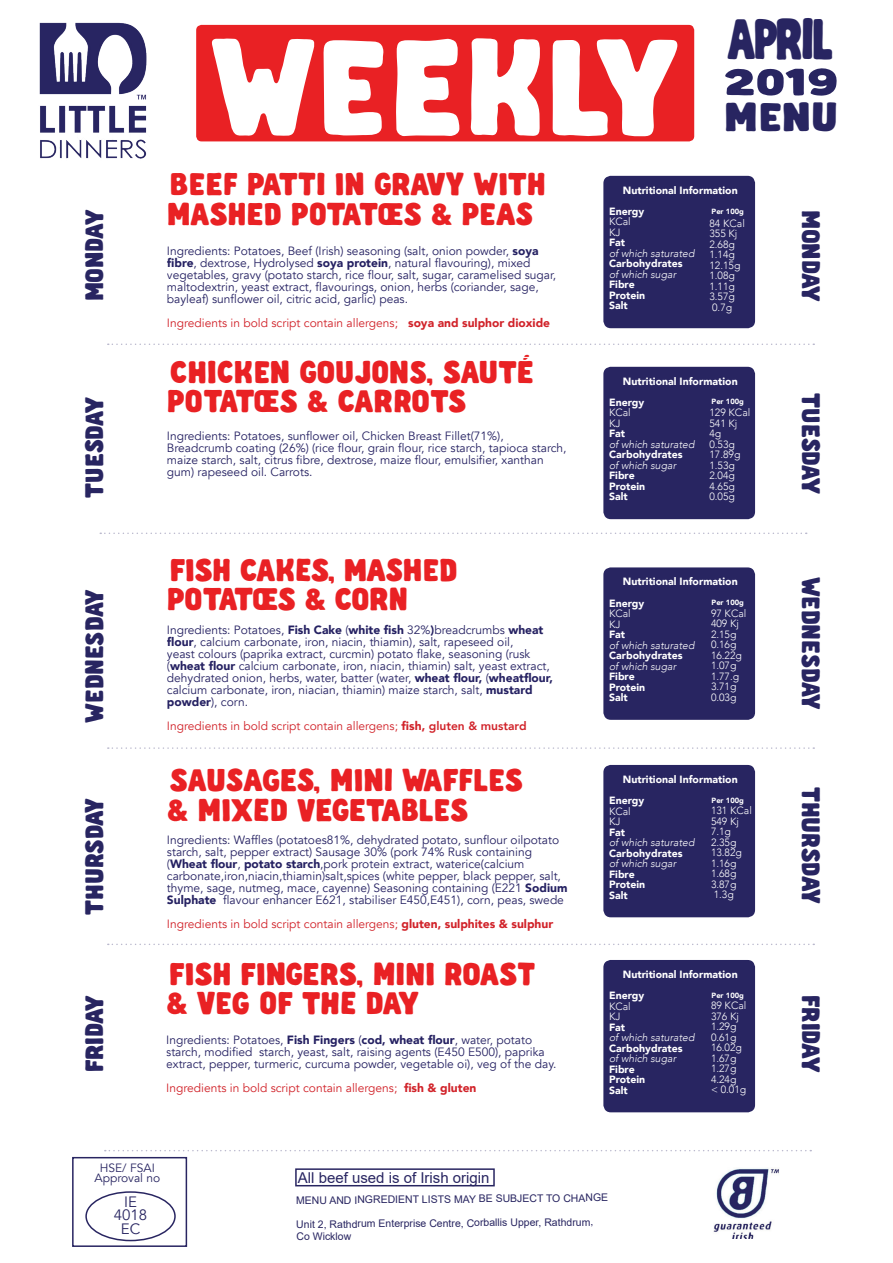
<style>
.page{position:relative;width:893px;height:1263px;background:#fff}
.page>*{position:absolute;margin:0;border:0;box-sizing:border-box;transform-origin:0 0}
.t1{font:129px "Abraham";color:#fff}
.t2{font:54.6px "Abraham";color:#282561;scale:.8 1}
.t3{font:38.25px/36px "Abraham";letter-spacing:-.005em;color:#282561;scale:1.44 1}
.t4{font:30px/28.5px "Abraham";letter-spacing:-.005em;color:#e92124}
.t5{font:24px "Abraham";letter-spacing:-.01em;color:#282561}
.t6{font:15px "Arial";color:#282561}
.t7{font:15px/13.5px "Avenir";color:#282561;text-align:center}
.t8{font:12px/12px "Avenir";color:#252162}
.t9{font:12px "Avenir";color:#d1232a}
.t10{font:12px/10.5px "Avenir";color:#282561;text-align:center}
.t11{font:900 10.5px/10.5px "Avenir";color:#fff}
.t12{font:300 10.5px/10.5px "Avenir";color:#fff}
.t13{font:italic 300 10.5px "Avenir";color:#fff}
.t14{font:10.5px/10.9px "Arial";color:#282561}
.t15{font:900 7.5px "Avenir";color:#fff}
.s1{font-weight:900}
.s2{font-weight:800}
</style>
<div class="page">
<div style="left:165px;top:959px;width:403px;height:175px;border:1px solid #fff;border-radius:4px"></div>
<div style="left:603px;top:765px;width:152px;height:152px;background:#282561;border-radius:7px"></div>
<div style="left:603px;top:960px;width:152px;height:152px;background:#282561;border-radius:7px"></div>
<div style="left:603px;top:567px;width:152px;height:153px;background:#282561;border-radius:7px"></div>
<div style="left:603px;top:367px;width:152px;height:152px;background:#282561;border-radius:7px"></div>
<div style="left:603px;top:176px;width:152px;height:152px;background:#282561;border-radius:7px"></div>
<div style="left:85px;top:1191px;width:91px;height:50px;border:2px solid #282561;border-radius:50%"></div>
<div style="left:72px;top:1157px;width:115px;height:90px;border:2px solid #282561"></div>
<div style="left:295px;top:1168px;width:200px;height:18px;background:#fff;border:2px solid #282561"></div>
<img style="left:713px;top:1168px;width:66px;height:70px">
<div style="left:166px;top:765px;width:403px;height:175px;border:1px solid #fff;border-radius:4px"></div>
<div style="left:166px;top:555px;width:402px;height:187px;border:1px solid #fff;border-radius:4px"></div>
<div style="left:166px;top:357px;width:403px;height:155px;border:1px solid #fff;border-radius:4px"></div>
<div style="left:166px;top:169px;width:403px;height:173px;border:1px solid #fff;border-radius:4px"></div>
<img style="left:39px;top:22px;width:108px;height:137px">
<div style="left:196px;top:25px;width:498px;height:116px;background:#e92124;border-radius:5px"></div>
<svg style="left:108px;top:343px;width:706px;height:2px"></svg>
<svg style="left:100px;top:533px;width:707px;height:1px"></svg>
<svg style="left:108px;top:747px;width:706px;height:2px"></svg>
<svg style="left:108px;top:944px;width:706px;height:1px"></svg>
<svg style="left:105px;top:1150px;width:706px;height:1px"></svg>
<h1 class="t1" style="left:210px;top:10px;width:470px">WEEKLY</h1>
<h2 class="t2" style="left:727px;top:6px;width:134px">APRIL</h2>
<h3 class="t3" style="left:723px;top:63px;width:82px">2019<br>MENU</h3>
<h3 class="t4" style="left:167px;top:169px;width:380px;line-height:30px">BEEF PATTI IN GRAVY WITH<br>MASHED POTATOES &amp; PEAS</h3>
<p class="t8" style="left:167px;top:245px;width:391px">Ingredients: Potatoes, Beef (Irish) seasoning (salt, onion powder, <span class="s1">soya fibre</span>, dextrose, Hydrolysed <span class="s1">soya protein</span>, natural flavouring), mixed vegetables, gravy (potato starch, rice flour, salt, sugar, caramelised sugar, maltodextrin, yeast extract, flavourings, onion, herbs (coriander, sage, bayleaf) sunflower oil, citric acid, garlic) peas.</p>
<p class="t9" style="left:167px;top:316px;width:385px">Ingredients in bold script contain allergens; <span class="s1">soya and sulphor dioxide</span></p>
<p class="t11" style="left:609px;top:179px;width:130px;line-height:21px;text-indent:14px">Nutritional Information<br>Energy</p>
<p class="t12" style="left:609px;top:217px;width:23px">KCal<br>KJ</p>
<p class="t11" style="left:609px;top:237px;width:18px">Fat</p>
<p class="t13" style="left:609px;top:247px;width:87px">of which saturated</p>
<p class="t11" style="left:609px;top:258px;width:75px">Carbohydrates</p>
<p class="t13" style="left:609px;top:268px;width:69px">of which sugar</p>
<p class="t11" style="left:609px;top:279px;width:38px">Fibre<br>Protein<br>Salt</p>
<p class="t15" style="left:712px;top:204px;width:34px">Per 100g</p>
<h3 class="t5" style="left:80px;top:301px;width:93px;rotate:-90deg">MONDAY</h3>
<h3 class="t5" style="left:825px;top:210px;width:93px;rotate:90deg">MONDAY</h3>
<p class="t12" style="left:709px;top:218px;width:37px">84 KCal<br>355 Kj<br>2.68g<br>1.14g<br>12.15g<br>1.08g<br>1.11g<br>3.57g<br>0.7g</p>
<h3 class="t4" style="left:167px;top:358px;width:369px">CHICKEN GOUJONS, SAUTÉ<br>POTATOES &amp; CARROTS</h3>
<p class="t8" style="left:167px;top:430px;width:401px">Ingredients: Potatoes, sunflower oil, Chicken Breast Fillet(71%), Breadcrumb coating (26%) (rice flour, grain flour, rice starch, tapioca starch, maize starch, salt, citrus fibre, dextrose, maize flour, emulsifier, xanthan gum) rapeseed oil. Carrots.</p>
<p class="t11" style="left:609px;top:370px;width:130px;line-height:21px;text-indent:14px">Nutritional Information<br>Energy</p>
<p class="t12" style="left:609px;top:407px;width:23px">KCal<br>KJ</p>
<p class="t11" style="left:609px;top:428px;width:18px">Fat</p>
<p class="t13" style="left:609px;top:438px;width:87px">of which saturated</p>
<p class="t11" style="left:609px;top:449px;width:75px">Carbohydrates</p>
<p class="t13" style="left:609px;top:459px;width:69px">of which sugar</p>
<p class="t11" style="left:609px;top:470px;width:38px">Fibre<br>Protein<br>Salt</p>
<h3 class="t5" style="left:80px;top:498px;width:102px;rotate:-90deg">TUESDAY</h3>
<h3 class="t5" style="left:825px;top:393px;width:102px;rotate:90deg">TUESDAY</h3>
<p class="t15" style="left:712px;top:395px;width:34px">Per 100g</p>
<p class="t12" style="left:709px;top:407px;width:42px">129 KCal<br>541 Kj<br>4g<br>0.53g<br>17.89g<br>1.53g<br>2.04g<br>4.65g<br>0.05g</p>
<h3 class="t5" style="left:80px;top:722px;width:134px;rotate:-90deg">WEDNESDAY</h3>
<h3 class="t4" style="left:167px;top:556px;width:292px">FISH CAKES, MASHED<br>POTATOES &amp; CORN</h3>
<p class="t8" style="left:167px;top:624px;width:388px">Ingredients: Potatoes, <span class="s1">Fish Cake</span> (<span class="s1">white fish</span> 32%<span class="s1">)</span>breadcrumbs <span class="s1">wheat flour</span>, calcium carbonate, iron, niacin, thiamin), salt, rapeseed oil,<br>yeast colours (paprika extract, curcmin) potato flake, seasoning (rusk (<span class="s1">wheat flour</span> calcium carbonate, iron, niacin, thiamin) salt, yeast extract, dehydrated onion, herbs, water, batter (water, <span class="s1">wheat flour,</span> (<span class="s1">wheatflour, </span>calcium carbonate, iron, niacian, thiamin) maize starch, salt, <span class="s1">mustard powder</span>), corn.</p>
<p class="t9" style="left:167px;top:718px;width:361px">Ingredients in bold script contain allergens; <span class="s1">fish,</span> <span class="s2">gluten &amp; mustard</span></p>
<p class="t11" style="left:609px;top:571px;width:130px;line-height:21px;text-indent:14px">Nutritional Information<br>Energy</p>
<p class="t12" style="left:609px;top:608px;width:23px">KCal<br>KJ</p>
<p class="t11" style="left:609px;top:629px;width:18px">Fat</p>
<p class="t13" style="left:609px;top:639px;width:87px">of which saturated</p>
<p class="t11" style="left:609px;top:650px;width:75px">Carbohydrates</p>
<p class="t13" style="left:609px;top:660px;width:69px">of which sugar</p>
<p class="t11" style="left:609px;top:671px;width:38px">Fibre<br>Protein<br>Salt</p>
<p class="t15" style="left:712px;top:596px;width:34px">Per 100g</p>
<p class="t12" style="left:711px;top:608px;width:37px">97 KCal<br>409 Kj<br>2.15g<br>0.16g<br>16.22g<br>1.07g<br>1.77.g<br>3.71g<br>0.03g</p>
<h3 class="t5" style="left:825px;top:577px;width:134px;rotate:90deg">WEDNESDAY</h3>
<h3 class="t4" style="left:167px;top:765px;width:358px;line-height:30px">SAUSAGES, MINI WAFFLES &amp; MIXED VEGETABLES</h3>
<p class="t8" style="left:167px;top:834px;width:402px">Ingredients: Waffles (potatoes81%, dehydrated potato, sunflour oilpotato starch, salt, pepper extract) Sausage 30% (pork 74% Rusk containing (<span class="s1">Wheat flour</span>, <span class="s1">potato starch</span>,pork protein extract, waterice(calcium carbonate,iron,niacin,thiamin)salt,spices (white pepper, black pepper, salt, thyme, sage, nutmeg, mace, cayenne) Seasoning containing (E221 <span class="s1">Sodium Sulphate</span> flavour enhancer E621, stabiliser E450,E451), corn, peas, swede</p>
<p class="t9" style="left:167px;top:916px;width:388px">Ingredients in bold script contain allergens; <span class="s1">gluten, sulphites &amp; sulphur</span></p>
<p class="t11" style="left:609px;top:768px;width:130px;line-height:21px;text-indent:14px">Nutritional Information<br>Energy</p>
<p class="t12" style="left:609px;top:806px;width:23px">KCal<br>KJ</p>
<p class="t11" style="left:609px;top:826px;width:18px">Fat</p>
<p class="t13" style="left:609px;top:836px;width:87px">of which saturated</p>
<p class="t11" style="left:609px;top:847px;width:75px">Carbohydrates</p>
<p class="t13" style="left:609px;top:857px;width:69px">of which sugar</p>
<p class="t11" style="left:609px;top:868px;width:38px">Fibre<br>Protein<br>Salt</p>
<h3 class="t5" style="left:80px;top:915px;width:118px;rotate:-90deg">THURSDAY</h3>
<h3 class="t5" style="left:825px;top:786px;width:118px;rotate:90deg">THURSDAY</h3>
<p class="t15" style="left:712px;top:793px;width:34px">Per 100g</p>
<p class="t12" style="left:711px;top:805px;width:42px">131 KCal<br>549 Kj<br>7.1g<br>2.35g<br>13.82g<br>1.16g<br>1.68g<br>3.87g<br>1.3g</p>
<h3 class="t4" style="left:166px;top:960px;width:371px">FISH FINGERS, MINI ROAST &amp; VEG OF THE DAY</h3>
<p class="t8" style="left:166px;top:1034px;width:392px">Ingredients: Potatoes, <span class="s1">Fish Fingers</span> (<span class="s1">cod, wheat flour</span>, water, potato starch, modified starch, yeast, salt, raising agents (E450 E500), paprika extract, pepper, turmeric, curcuma powder, vegetable oi), veg of the day.</p>
<p class="t9" style="left:166px;top:1080px;width:312px">Ingredients in bold script contain allergens; <span class="s1">fish &amp; gluten</span></p>
<p class="t11" style="left:609px;top:963px;width:130px;line-height:21px;text-indent:14px">Nutritional Information<br>Energy</p>
<p class="t12" style="left:609px;top:1001px;width:23px">KCal<br>KJ</p>
<p class="t11" style="left:609px;top:1021px;width:18px">Fat</p>
<p class="t13" style="left:609px;top:1031px;width:87px">of which saturated</p>
<p class="t11" style="left:609px;top:1042px;width:75px">Carbohydrates</p>
<p class="t13" style="left:609px;top:1052px;width:69px">of which sugar</p>
<p class="t11" style="left:609px;top:1063px;width:38px">Fibre<br>Protein<br>Salt</p>
<p class="t15" style="left:712px;top:988px;width:34px">Per 100g</p>
<h3 class="t5" style="left:80px;top:1072px;width:79px;rotate:-90deg">FRIDAY</h3>
<h3 class="t5" style="left:825px;top:995px;width:79px;rotate:90deg">FRIDAY</h3>
<p class="t12" style="left:711px;top:1000px;width:37px">89 KCal<br>376 Kj<br>1.29g<br>0.61g<br>16.02g<br>1.67g<br>1.27g<br>4.24g<br>&lt; 0.01g</p>
<p class="t10" style="left:94px;top:1163px;width:67px">HSE/ FSAI<br>Approval no</p>
<p class="t7" style="left:114px;top:1195px;width:35px">IE<br>4018<br>EC</p>
<p class="t6" style="left:298px;top:1167px;width:193px">All beef used is of Irish origin</p>
<p class="t14" style="left:296px;top:1196px;width:314px;rotate:-1deg">MENU AND INGREDIENT LISTS MAY BE SUBJECT TO CHANGE</p>
<p class="t14" style="left:296px;top:1220px;width:299px;rotate:-1deg">Unit 2, Rathdrum Enterprise Centre, Corballis Upper, Rathdrum,<br>Co Wicklow</p>
</div>
